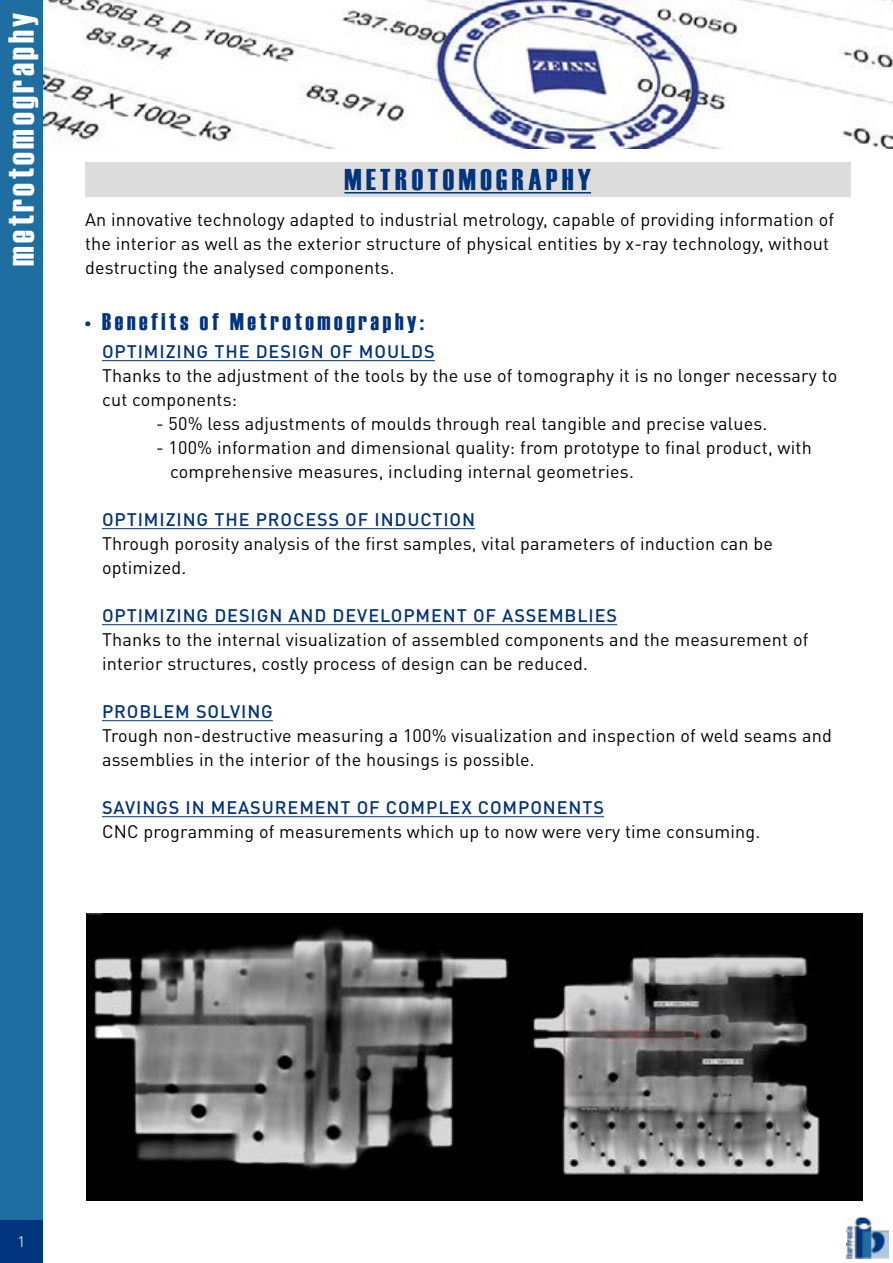
<style>
.page{position:relative;width:893px;height:1263px;background:#fff}
.page>*{position:absolute;margin:0;border:0;box-sizing:border-box;transform-origin:0 0}
.t1{font:36px "Haettenschweiler";letter-spacing:.1em;color:#fff}
.t2{font:30px "Haettenschweiler";letter-spacing:.15em;color:#00347c}
.t3{font:24px "Haettenschweiler";letter-spacing:.15em;color:#00347c}
.t4{font:18px/24px "DIN Pro";letter-spacing:.01em;color:#000}
.t5{font:500 18px "DIN Pro";letter-spacing:.05em;color:#00347c}
.t6{font:15px "DIN Pro";color:#dcdcdc}
</style>
<div class="page">
<img style="left:43px;top:0;width:850px;height:149px">
<hr style="left:102px;top:360px;width:333px;height:1px;background:#00347c">
<hr style="left:102px;top:528px;width:373px;height:1px;background:#00347c">
<hr style="left:102px;top:624px;width:515px;height:1px;background:#00347c">
<hr style="left:102px;top:720px;width:171px;height:1px;background:#00347c">
<hr style="left:102px;top:816px;width:502px;height:1px;background:#00347c">
<div style="left:85px;top:162px;width:765px;height:34px;background:#dcdcdc"></div>
<hr style="left:344px;top:192px;width:247px;height:2px;background:#00347c">
<img style="left:86px;top:913px;width:776px;height:287px">
<div style="left:0;top:0;width:43px;height:1263px;background:#1f6ea2"></div>
<img style="left:846px;top:1216px;width:43px;height:43px">
<div style="left:0;top:1220px;width:43px;height:43px;background:#00347c"></div>
<h1 class="t1" style="left:-3px;top:266px;width:255px;rotate:-90deg">metrotomography</h1>
<h2 class="t2" style="left:344px;top:159px;width:248px">METROTOMOGRAPHY</h2>
<p class="t4" style="left:85px;top:207px;width:751px">An innovative technology adapted to industrial metrology, capable of providing information of the interior as well as the exterior structure of physical entities by x-ray technology, without destructing the analysed components.</p>
<h3 class="t3" style="left:85px;top:305px;width:340px">• Benefits of Metrotomography:</h3>
<p class="t5" style="left:102px;top:339px;width:334px">OPTIMIZING THE DESIGN OF MOULDS</p>
<p class="t4" style="left:102px;top:363px;width:737px">Thanks to the adjustment of the tools by the use of tomography it is no longer necessary to cut components:</p>
<p class="t4" style="left:156px;top:411px;width:613px">- 50% less adjustments of moulds through real tangible and precise values.</p>
<p class="t4" style="left:170px;top:435px;width:643px;text-indent:-14px">- 100% information and dimensional quality: from prototype to final product, with comprehensive measures, including internal geometries.</p>
<p class="t5" style="left:102px;top:507px;width:374px">OPTIMIZING THE PROCESS OF INDUCTION</p>
<p class="t4" style="left:102px;top:531px;width:672px">Through porosity analysis of the first samples, vital parameters of induction can be optimized.</p>
<p class="t5" style="left:102px;top:603px;width:517px">OPTIMIZING DESIGN AND DEVELOPMENT OF ASSEMBLIES</p>
<p class="t4" style="left:102px;top:627px;width:708px">Thanks to the internal visualization of assembled components and the measurement of interior structures, costly process of design can be reduced.</p>
<p class="t5" style="left:102px;top:699px;width:172px">PROBLEM SOLVING</p>
<p class="t4" style="left:102px;top:723px;width:731px">Trough non-destructive measuring a 100% visualization and inspection of weld seams and assemblies in the interior of the housings is possible.</p>
<p class="t5" style="left:102px;top:795px;width:503px">SAVINGS IN MEASUREMENT OF COMPLEX COMPONENTS</p>
<p class="t4" style="left:102px;top:819px;width:660px">CNC programming of measurements which up to now were very time consuming.</p>
<p class="t6" style="left:17px;top:1232px;width:9px">1</p>
</div>
